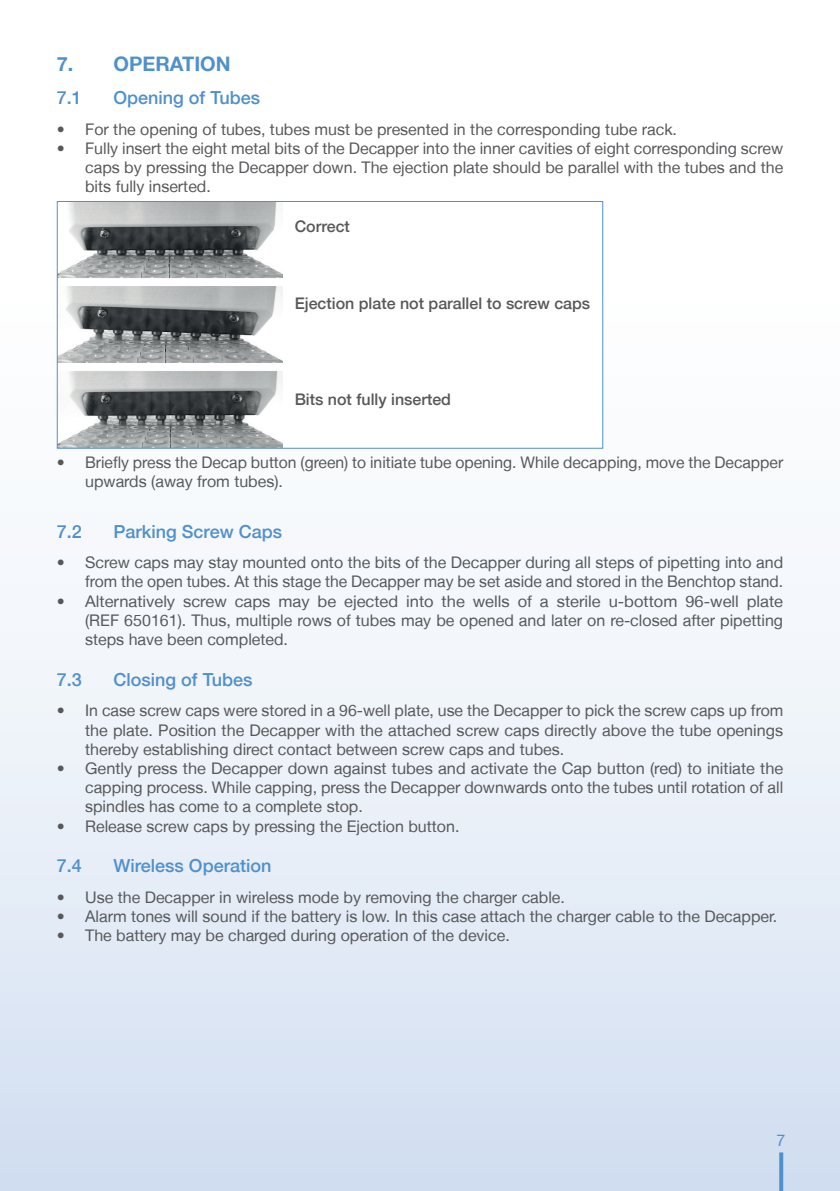
<style>
.page{position:relative;width:840px;height:1191px;background:#fff}
.page>*{position:absolute;margin:0;border:0;box-sizing:border-box;transform-origin:0 0}
.t1{font:700 20px "Helvetica Neue LT";color:#5090cc}
.t2{font:500 18px "Helvetica Neue LT";color:#5090cc}
.t3{font:16px/19.2px "Helvetica Neue LT";color:#57585a;text-align:justify}
.t4{font:500 16px "Helvetica Neue LT";color:#57585a}
.t5{font:500 16px "Helvetica Neue LT";color:#5090cc}
</style>
<div class="page">
<div style="left:0;top:0;width:839px;height:1191px;background:linear-gradient(to bottom,#fff,#d8e3f3)"></div>
<svg style="left:778px;top:1152px;width:4px;height:39px"></svg>
<div style="left:57px;top:201px;width:545px;height:247px;background:#fff"></div>
<img style="left:59px;top:203px;width:223px;height:244px">
<div style="left:57px;top:201px;width:546px;height:248px;border:1px solid #5090cc"></div>
<p class="t1" style="left:57px;top:51px;width:159px">7. OPERATION</p>
<p class="t2" style="left:57px;top:87px;width:27px">7.1</p>
<p class="t2" style="left:113px;top:87px;width:148px">Opening of Tubes</p>
<p class="t3" style="left:57px;top:119px;width:621px">• For the opening of tubes, tubes must be presented in the corresponding tube rack.</p>
<p class="t3" style="left:85px;top:138px;width:699px;text-indent:-28px">• Fully insert the eight metal bits of the Decapper into the inner cavities of eight corresponding screw caps by pressing the Decapper down. The ejection plate should be parallel with the tubes and the bits fully inserted.</p>
<p class="t4" style="left:294px;top:217px;width:57px">Correct</p>
<p class="t4" style="left:294px;top:293px;width:297px">Ejection plate not parallel to screw caps</p>
<p class="t4" style="left:294px;top:389px;width:158px">Bits not fully inserted</p>
<p class="t3" style="left:85px;top:452px;width:699px;text-indent:-28px">• Briefly press the Decap button (green) to initiate tube opening. While decapping, move the Decapper upwards (away from tubes).</p>
<p class="t2" style="left:57px;top:520px;width:27px">7.2</p>
<p class="t2" style="left:113px;top:520px;width:170px">Parking Screw Caps</p>
<p class="t3" style="left:57px;top:552px;width:727px;text-align:right">• Screw caps may stay mounted onto the bits of the Decapper during all steps of pipetting into and from the open tubes. At this stage the Decapper may be set aside and stored in the Benchtop stand.</p>
<p class="t3" style="left:85px;top:591px;width:699px;text-indent:-28px">• Alternatively screw caps may be ejected into the wells of a sterile u-bottom 96-well plate (REF 650161). Thus, multiple rows of tubes may be opened and later on re-closed after pipetting steps have been completed.</p>
<p class="t2" style="left:57px;top:668px;width:27px">7.3</p>
<p class="t2" style="left:113px;top:668px;width:140px">Closing of Tubes</p>
<p class="t3" style="left:85px;top:701px;width:699px;text-indent:-28px">• In case screw caps were stored in a 96-well plate, use the Decapper to pick the screw caps up from the plate. Position the Decapper with the attached screw caps directly above the tube openings thereby establishing direct contact between screw caps and tubes.</p>
<p class="t3" style="left:85px;top:758px;width:699px;text-indent:-28px">• Gently press the Decapper down against tubes and activate the Cap button (red) to initiate the capping process. While capping, press the Decapper downwards onto the tubes until rotation of all spindles has come to a complete stop.</p>
<p class="t3" style="left:57px;top:816px;width:404px">• Release screw caps by pressing the Ejection button.</p>
<p class="t2" style="left:57px;top:855px;width:27px">7.4</p>
<p class="t2" style="left:113px;top:855px;width:159px">Wireless Operation</p>
<p class="t3" style="left:57px;top:887px;width:509px">• Use the Decapper in wireless mode by removing the charger cable.</p>
<p class="t3" style="left:57px;top:906px;width:721px">• Alarm tones will sound if the battery is low. In this case attach the charger cable to the Decapper.</p>
<p class="t3" style="left:57px;top:926px;width:454px">• The battery may be charged during operation of the device.</p>
<p class="t5" style="left:775px;top:1130px;width:10px">7</p>
</div>
